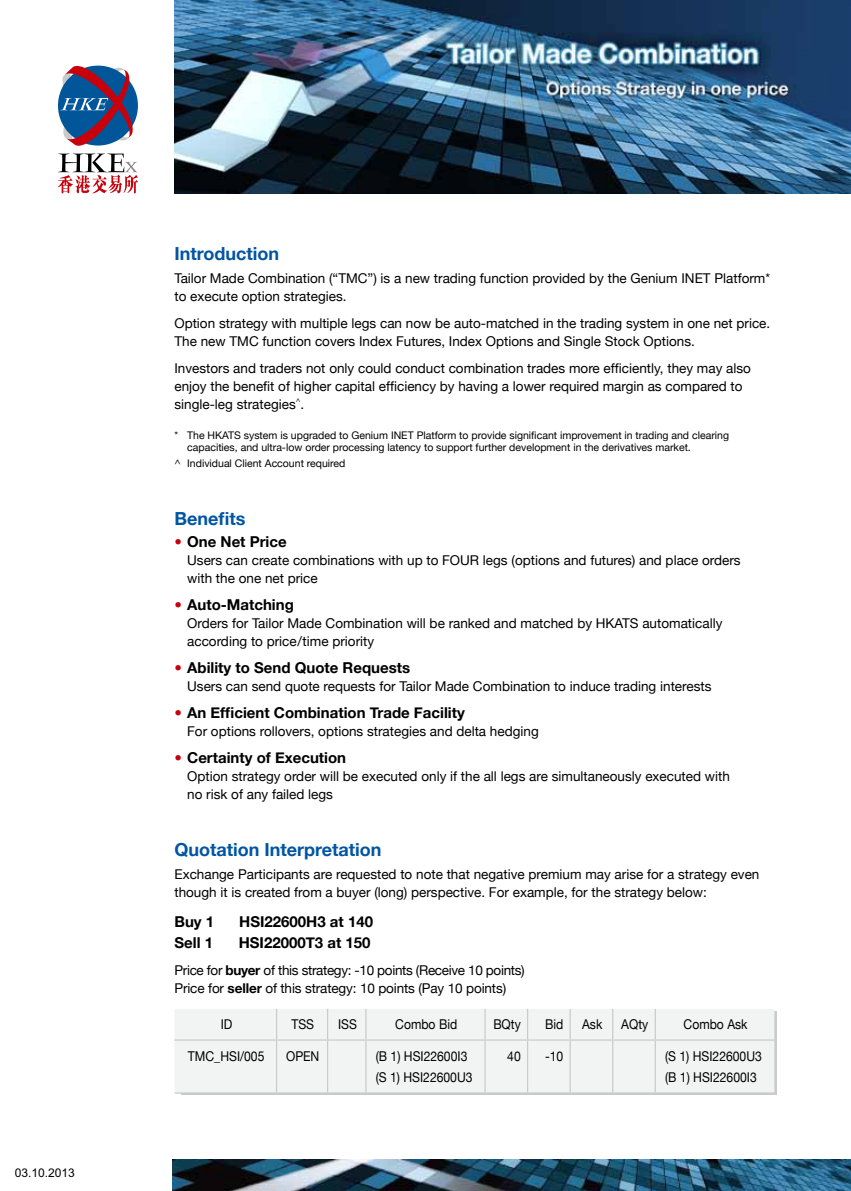
<style>
.page{position:relative;width:851px;height:1191px;background:#fff}
.page>*{position:absolute;margin:0;border:0;box-sizing:border-box;transform-origin:0 0}
.t1{font:700 18px "Helvetica Neue";color:#0055a2}
.t2{font:700 15px "Helvetica Neue";color:#000}
.t3{font:13.5px/18px "Helvetica Neue";color:#000}
.t4{font:13.5px/21.8px "Helvetica Neue";color:#000;scale:.9 1}
.t5{font:13.5px/18px "Helvetica Neue";letter-spacing:-.025em;color:#000}
.t6{font:500 12px "M Hei HK";color:#000}
.t7{font:10.5px/12px "Helvetica Neue";color:#000}
.s1{color:#c7000b}
.s2{font-weight:700}
</style>
<div class="page">
<svg style="left:58px;top:65px;width:80px;height:128px"></svg>
<img style="left:174px;top:0;width:676px;height:193px">
<div style="left:181px;top:1011px;width:595px;height:84px;background:linear-gradient(to right,#c9caca,#c9caca)"></div>
<div style="left:174px;top:1009px;width:600px;height:83px;background:#f2f3f3"></div>
<hr style="left:174px;top:1039px;width:102px;height:1px;background:#c9caca">
<hr style="left:276px;top:1039px;width:51px;height:1px;background:#c9caca">
<hr style="left:327px;top:1039px;width:39px;height:1px;background:#c9caca">
<hr style="left:366px;top:1039px;width:119px;height:1px;background:#c9caca">
<hr style="left:485px;top:1039px;width:42px;height:1px;background:#c9caca">
<hr style="left:527px;top:1039px;width:43px;height:1px;background:#c9caca">
<hr style="left:570px;top:1039px;width:42px;height:1px;background:#c9caca">
<hr style="left:612px;top:1039px;width:43px;height:1px;background:#c9caca">
<hr style="left:655px;top:1039px;width:119px;height:1px;background:#c9caca">
<hr style="left:174px;top:1092px;width:102px;height:1px;background:#c9caca">
<hr style="left:276px;top:1009px;width:1px;height:30px;background:#c9caca">
<hr style="left:327px;top:1009px;width:1px;height:30px;background:#c9caca">
<hr style="left:365px;top:1009px;width:1px;height:30px;background:#c9caca">
<hr style="left:484px;top:1009px;width:1px;height:30px;background:#c9caca">
<hr style="left:527px;top:1009px;width:1px;height:30px;background:#c9caca">
<hr style="left:569px;top:1009px;width:1px;height:30px;background:#c9caca">
<hr style="left:612px;top:1009px;width:1px;height:30px;background:#c9caca">
<hr style="left:654px;top:1009px;width:1px;height:30px;background:#c9caca">
<hr style="left:276px;top:1040px;width:1px;height:52px;background:#c9caca">
<hr style="left:327px;top:1040px;width:1px;height:52px;background:#c9caca">
<hr style="left:365px;top:1040px;width:1px;height:52px;background:#c9caca">
<hr style="left:484px;top:1040px;width:1px;height:52px;background:#c9caca">
<hr style="left:527px;top:1040px;width:1px;height:52px;background:#c9caca">
<hr style="left:569px;top:1040px;width:1px;height:52px;background:#c9caca">
<hr style="left:612px;top:1040px;width:1px;height:52px;background:#c9caca">
<hr style="left:654px;top:1040px;width:1px;height:52px;background:#c9caca">
<img style="left:172px;top:1159px;width:678px;height:32px">
<p class="t6" style="left:15px;top:1163px;width:62px">03.10.2013</p>
<h1 class="t1" style="left:174px;top:242px;width:106px">Introduction</h1>
<p class="t3" style="left:174px;top:268px;width:597px">Tailor Made Combination (“TMC”) is a new trading function provided by the Genium INET Platform* to execute option strategies.</p>
<p class="t3" style="left:174px;top:313px;width:597px">Option strategy with multiple legs can now be auto-matched in the trading system in one net price.<br>The new TMC function covers Index Futures, Index Options and Single Stock Options.</p>
<p class="t3" style="left:174px;top:358px;width:578px">Investors and traders not only could conduct combination trades more efficiently, they may also enjoy the benefit of higher capital efficiency by having a lower required margin as compared to single-leg strategies<sup>^</sup>.</p>
<p class="t7" style="left:187px;top:429px;width:543px;text-indent:-13px">* The HKATS system is upgraded to Genium INET Platform to provide significant improvement in trading and clearing capacities, and ultra-low order processing latency to support further development in the derivatives market.</p>
<p class="t7" style="left:174px;top:457px;width:172px">^ Individual Client Account required</p>
<h1 class="t1" style="left:174px;top:507px;width:73px">Benefits</h1>
<p class="t2" style="left:174px;top:532px;width:114px"><span class="s1">•</span> One Net Price</p>
<p class="t3" style="left:187px;top:551px;width:555px">Users can create combinations with up to FOUR legs (options and futures) and place orders with the one net price</p>
<p class="t2" style="left:174px;top:595px;width:121px"><span class="s1">•</span> Auto-Matching</p>
<p class="t3" style="left:187px;top:614px;width:536px">Orders for Tailor Made Combination will be ranked and matched by HKATS automatically according to price/time priority</p>
<p class="t2" style="left:174px;top:658px;width:237px"><span class="s1">•</span> Ability to Send Quote Requests</p>
<p class="t3" style="left:187px;top:677px;width:525px">Users can send quote requests for Tailor Made Combination to induce trading interests</p>
<p class="t2" style="left:174px;top:703px;width:292px"><span class="s1">•</span> An Efficient Combination Trade Facility</p>
<p class="t3" style="left:187px;top:722px;width:353px">For options rollovers, options strategies and delta hedging</p>
<p class="t2" style="left:174px;top:748px;width:173px"><span class="s1">•</span> Certainty of Execution</p>
<p class="t3" style="left:187px;top:767px;width:544px">Option strategy order will be executed only if the all legs are simultaneously executed with no risk of any failed legs</p>
<h1 class="t1" style="left:174px;top:838px;width:208px">Quotation Interpretation</h1>
<p class="t3" style="left:174px;top:864px;width:586px">Exchange Participants are requested to note that negative premium may arise for a strategy even though it is created from a buyer (long) perspective. For example, for the strategy below:</p>
<p class="t2" style="left:174px;top:912px;width:41px">Buy 1</p>
<p class="t2" style="left:239px;top:912px;width:135px">HSI22600H3 at 140</p>
<p class="t2" style="left:174px;top:933px;width:40px">Sell 1</p>
<p class="t2" style="left:239px;top:933px;width:133px">HSI22000T3 at 150</p>
<p class="t5" style="left:174px;top:960px;width:352px">Price for <span class="s2">buyer</span> of this strategy: -10 points (Receive 10 points)<br>Price for <span class="s2">seller</span> of this strategy: 10 points (Pay 10 points)</p>
<p class="t4" style="left:221px;top:1013px;width:15px">ID</p>
<p class="t4" style="left:291px;top:1013px;width:27px">TSS</p>
<p class="t4" style="left:338px;top:1013px;width:22px">ISS</p>
<p class="t4" style="left:395px;top:1013px;width:70px">Combo Bid</p>
<p class="t4" style="left:493px;top:1013px;width:32px">BQty</p>
<p class="t4" style="left:545px;top:1013px;width:22px">Bid</p>
<p class="t4" style="left:582px;top:1013px;width:24px">Ask</p>
<p class="t4" style="left:621px;top:1013px;width:32px">AQty</p>
<p class="t4" style="left:683px;top:1013px;width:73px">Combo Ask</p>
<p class="t4" style="left:188px;top:1044px;width:87px">TMC_HSI/005</p>
<p class="t4" style="left:286px;top:1044px;width:39px">OPEN</p>
<p class="t4" style="left:375px;top:1044px;width:109px">(B 1) HSI22600I3 (S 1) HSI22600U3</p>
<p class="t4" style="left:507px;top:1044px;width:17px">40</p>
<p class="t4" style="left:545px;top:1044px;width:22px">-10</p>
<p class="t4" style="left:665px;top:1044px;width:109px">(S 1) HSI22600U3 (B 1) HSI22600I3</p>
</div>
